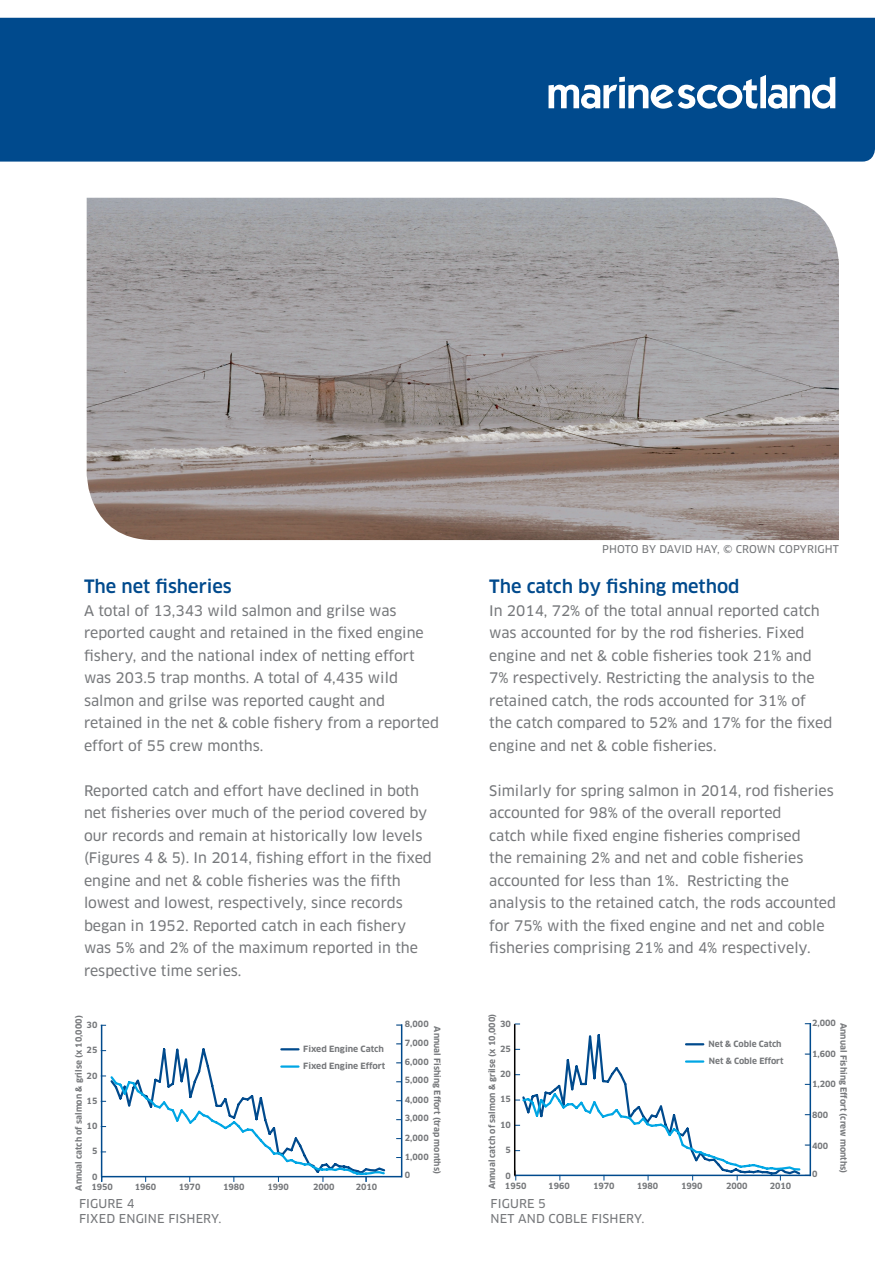
<style>
.page{position:relative;width:893px;height:1263px;background:#fff}
.page>*{position:absolute;margin:0;border:0;box-sizing:border-box;transform-origin:0 0}
.t1{font:500 18px "Clan OT";color:#004a8d}
.t2{font:14.25px/22.5px "Clan OT News";color:#76787b}
.t3{font:12px/15px "Clan OT News";letter-spacing:.01em;color:#76787b}
.t4{font:10.5px "Clan OT News";letter-spacing:.01em;color:#76787b}
.t5{font:700 8.4px/17.2px "Clan OT";color:#76787b}
</style>
<div class="page">
<div style="left:0;top:18px;width:875px;height:144px;background:#004a8d"></div>
<hr style="left:810px;top:1024px;width:1px;height:151px;background:#004a8d">
<hr style="left:514px;top:1024px;width:1px;height:151px;background:#020101">
<svg style="left:515px;top:1033px;width:295px;height:147px"></svg>
<hr style="left:686px;top:1060px;width:17px;height:3px;background:#00a6e4">
<hr style="left:101px;top:1025px;width:1px;height:151px;background:#004a8d">
<hr style="left:101px;top:1176px;width:301px;height:1px;background:#004a8d">
<hr style="left:401px;top:1025px;width:1px;height:151px;background:#004a8d">
<svg style="left:101px;top:1046px;width:286px;height:135px"></svg>
<svg style="left:549px;top:75px;width:286px;height:34px"></svg>
<img style="left:87px;top:198px;width:752px;height:342px">
<p class="t4" style="left:602px;top:543px;width:238px">PHOTO BY DAVID HAY, © CROWN COPYRIGHT</p>
<p class="t1" style="left:84px;top:576px;width:149px">The net fisheries</p>
<p class="t2" style="left:84px;top:599px;width:356px">A total of 13,343 wild salmon and grilse was reported caught and retained in the fixed engine fishery, and the national index of netting effort was 203.5 trap months. A total of 4,435 wild salmon and grilse was reported caught and retained in the net &amp; coble fishery from a reported effort of 55 crew months.</p>
<p class="t2" style="left:84px;top:779px;width:349px">Reported catch and effort have declined in both net fisheries over much of the period covered by our records and remain at historically low levels (Figures 4 &amp; 5). In 2014, fishing effort in the fixed engine and net &amp; coble fisheries was the fifth lowest and lowest, respectively, since records began in 1952. Reported catch in each fishery was 5% and 2% of the maximum reported in the respective time series.</p>
<p class="t1" style="left:489px;top:576px;width:252px">The catch by fishing method</p>
<p class="t2" style="left:489px;top:599px;width:345px">In 2014, 72% of the total annual reported catch was accounted for by the rod fisheries. Fixed engine and net &amp; coble fisheries took 21% and 7% respectively. Restricting the analysis to the retained catch, the rods accounted for 31% of<br>the catch compared to 52% and 17% for the fixed engine and net &amp; coble fisheries.</p>
<p class="t2" style="left:489px;top:779px;width:348px">Similarly for spring salmon in 2014, rod fisheries accounted for 98% of the overall reported<br>catch while fixed engine fisheries comprised<br>the remaining 2% and net and coble fisheries accounted for less than 1%. Restricting the analysis to the retained catch, the rods accounted for 75% with the fixed engine and net and coble fisheries comprising 21% and 4% respectively.</p>
<p class="t5" style="left:70px;top:1190px;width:177px;rotate:-90deg">Annual catch of salmon &amp; grilse (x 10,000)</p>
<p class="t5" style="left:87px;top:1017px;width:12px">30</p>
<p class="t5" style="left:303px;top:1040px;width:84px">Fixed Engine Catch<br>Fixed Engine Effort</p>
<p class="t5" style="left:87px;top:1042px;width:12px">25</p>
<p class="t5" style="left:87px;top:1067px;width:12px">20</p>
<p class="t5" style="left:87px;top:1092px;width:12px">15</p>
<p class="t5" style="left:87px;top:1117px;width:12px">10</p>
<p class="t5" style="left:92px;top:1142px;width:7px">5</p>
<p class="t5" style="left:92px;top:1168px;width:7px">0</p>
<p class="t5" style="left:91px;top:1178px;width:23px">1950</p>
<p class="t5" style="left:135px;top:1178px;width:23px">1960</p>
<p class="t5" style="left:179px;top:1178px;width:23px">1970</p>
<p class="t5" style="left:223px;top:1178px;width:23px">1980</p>
<p class="t5" style="left:267px;top:1178px;width:23px">1990</p>
<p class="t5" style="left:313px;top:1178px;width:23px">2000</p>
<p class="t5" style="left:356px;top:1178px;width:23px">2010</p>
<p class="t5" style="left:405px;top:1015px;width:25px">8,000</p>
<p class="t5" style="left:446px;top:1026px;width:149px;rotate:90deg">Annual Fishing Effort (trap months)</p>
<p class="t5" style="left:405px;top:1034px;width:25px">7,000</p>
<p class="t5" style="left:405px;top:1053px;width:25px">6,000</p>
<p class="t5" style="left:405px;top:1072px;width:25px">5,000</p>
<p class="t5" style="left:405px;top:1091px;width:25px">4,000</p>
<p class="t5" style="left:405px;top:1109px;width:25px">3,000</p>
<p class="t5" style="left:405px;top:1129px;width:25px">2,000</p>
<p class="t5" style="left:405px;top:1148px;width:25px">1,000</p>
<p class="t5" style="left:405px;top:1167px;width:7px">0</p>
<p class="t5" style="left:484px;top:1189px;width:177px;rotate:-90deg">Annual catch of salmon &amp; grilse (x 10,000)</p>
<p class="t5" style="left:500px;top:1015px;width:12px">30</p>
<p class="t5" style="left:708px;top:1035px;width:76px">Net &amp; Coble Catch<br>Net &amp; Coble Effort</p>
<p class="t5" style="left:500px;top:1040px;width:12px">25</p>
<p class="t5" style="left:500px;top:1066px;width:12px">20</p>
<p class="t5" style="left:500px;top:1091px;width:12px">15</p>
<p class="t5" style="left:500px;top:1116px;width:12px">10</p>
<p class="t5" style="left:506px;top:1141px;width:7px">5</p>
<p class="t5" style="left:506px;top:1167px;width:7px">0</p>
<p class="t5" style="left:505px;top:1177px;width:23px">1950</p>
<p class="t5" style="left:548px;top:1177px;width:23px">1960</p>
<p class="t5" style="left:593px;top:1177px;width:23px">1970</p>
<p class="t5" style="left:637px;top:1177px;width:23px">1980</p>
<p class="t5" style="left:681px;top:1177px;width:23px">1990</p>
<p class="t5" style="left:726px;top:1177px;width:23px">2000</p>
<p class="t5" style="left:770px;top:1177px;width:23px">2010</p>
<p class="t5" style="left:812px;top:1014px;width:25px">2,000</p>
<p class="t5" style="left:852px;top:1023px;width:152px;rotate:90deg">Annual Fishing Effort (crew months)</p>
<p class="t5" style="left:812px;top:1045px;width:25px">1,600</p>
<p class="t5" style="left:812px;top:1075px;width:25px">1,200</p>
<p class="t5" style="left:812px;top:1107px;width:18px">800</p>
<p class="t5" style="left:812px;top:1137px;width:18px">400</p>
<p class="t5" style="left:812px;top:1165px;width:7px">0</p>
<p class="t3" style="left:79px;top:1196px;width:144px">FIGURE 4<br>FIXED ENGINE FISHERY.</p>
<p class="t3" style="left:491px;top:1196px;width:155px">FIGURE 5<br>NET AND COBLE FISHERY.</p>
</div>
